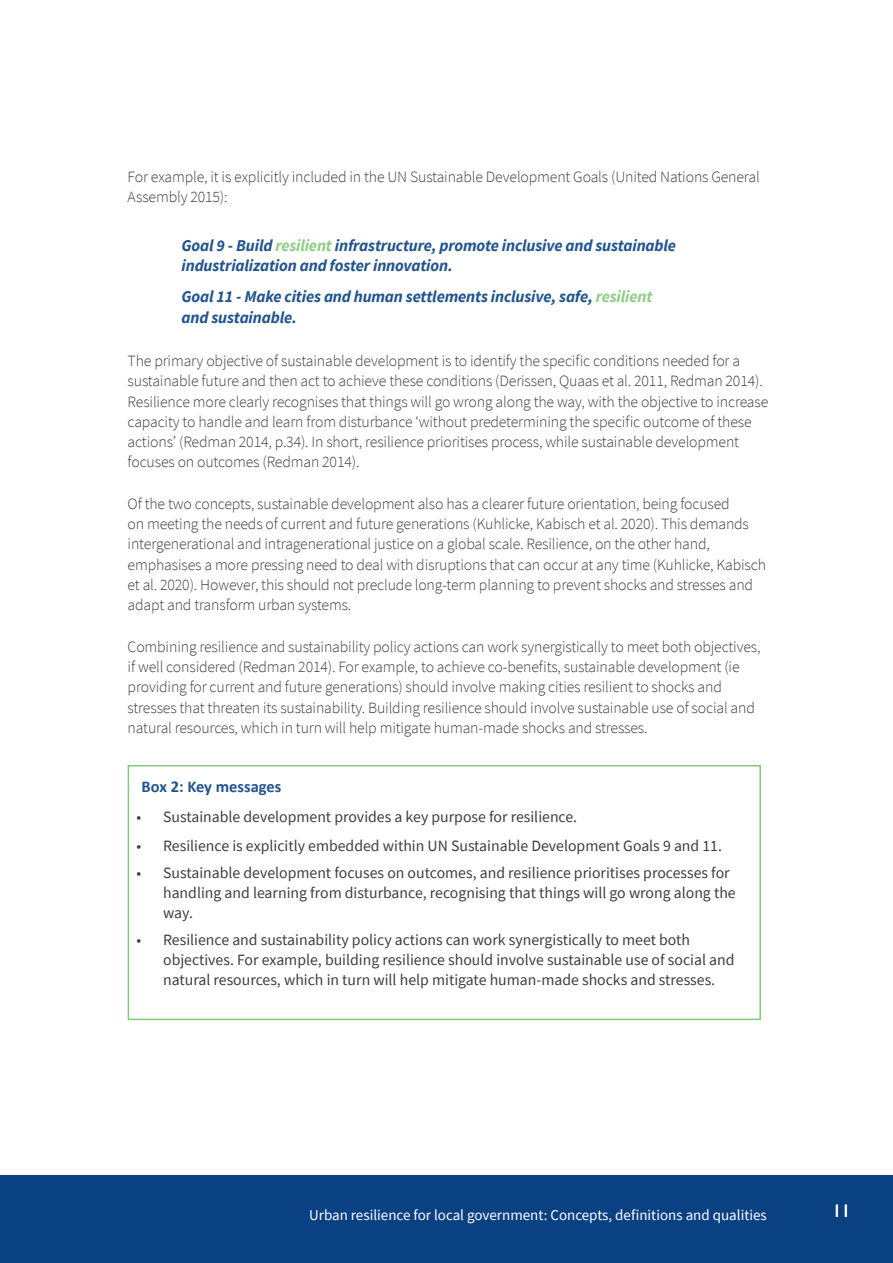
<style>
.page{position:relative;width:893px;height:1263px;background:#fff}
.page>*{position:absolute;margin:0;border:0;box-sizing:border-box;transform-origin:0 0}
.t1{font:18px "Gill Sans";color:#fff}
.subsubsub_heading_bl{font:italic 700 16.5px/20.2px "Source Sans Pro";letter-spacing:-.01em;color:#22548f}
.heading_4{font:700 16.5px "Calibri";color:#22548f}
.body_copy{font:300 15.75px/20.2px "Source Sans Pro";letter-spacing:-.01em;color:#3e3e3f}
.t2{font:15.75px/20.2px "Source Sans Pro";color:#3e3e3f}
.t3{font:15px "Source Sans Pro";color:#fff}
.s1{color:#91cc88}
</style>
<div class="page">
<div style="left:0;top:1176px;width:893px;height:87px;background:#094183"></div>
<div style="left:128px;top:765px;width:633px;height:255px;border:2px solid #84c87d"></div>
<p class="body_copy" style="left:128px;top:167px;width:634px">For example, it is explicitly included in the UN Sustainable Development Goals (United Nations General<br>Assembly 2015):</p>
<p class="subsubsub_heading_bl" style="left:182px;top:235px;width:496px">Goal 9 - Build <span class="s1">resilient</span> infrastructure, promote inclusive and sustainable industrialization and foster innovation.</p>
<p class="subsubsub_heading_bl" style="left:182px;top:286px;width:472px">Goal 11 - Make cities and human settlements inclusive, safe, <span class="s1">resilient </span>and sustainable.</p>
<p class="body_copy" style="left:128px;top:351px;width:642px">The primary objective of sustainable development is to identify the specific conditions needed for a sustainable future and then act to achieve these conditions (Derissen, Quaas et al. 2011, Redman 2014).<br>Resilience more clearly recognises that things will go wrong along the way, with the objective to increase capacity to handle and learn from disturbance ‘without predetermining the specific outcome of these actions’ (Redman 2014, p.34). In short, resilience prioritises process, while sustainable development focuses on outcomes (Redman 2014).</p>
<p class="body_copy" style="left:128px;top:494px;width:640px">Of the two concepts, sustainable development also has a clearer future orientation, being focused<br>on meeting the needs of current and future generations (Kuhlicke, Kabisch et al. 2020). This demands intergenerational and intragenerational justice on a global scale. Resilience, on the other hand, emphasises a more pressing need to deal with disruptions that can occur at any time (Kuhlicke, Kabisch et al. 2020). However, this should not preclude long-term planning to prevent shocks and stresses and adapt and transform urban systems.</p>
<p class="body_copy" style="left:128px;top:636px;width:634px">Combining resilience and sustainability policy actions can work synergistically to meet both objectives, if well considered (Redman 2014). For example, to achieve co-benefits, sustainable development (ie providing for current and future generations) should involve making cities resilient to shocks and stresses that threaten its sustainability. Building resilience should involve sustainable use of social and natural resources, which in turn will help mitigate human-made shocks and stresses.</p>
<p class="heading_4" style="left:142px;top:776px;width:141px">Box 2: Key messages</p>
<p class="t2" style="left:137px;top:807px;width:442px">• Sustainable development provides a key purpose for resilience.</p>
<p class="t2" style="left:137px;top:836px;width:587px">• Resilience is explicitly embedded within UN Sustainable Development Goals 9 and 11.</p>
<p class="t2" style="left:163px;top:862px;width:574px;text-indent:-27px">• Sustainable development focuses on outcomes, and resilience prioritises processes for handling and learning from disturbance, recognising that things will go wrong along the way.</p>
<p class="t2" style="left:163px;top:929px;width:573px;text-indent:-27px">• Resilience and sustainability policy actions can work synergistically to meet both objectives. For example, building resilience should involve sustainable use of social and natural resources, which in turn will help mitigate human-made shocks and stresses.</p>
<p class="t3" style="left:309px;top:1205px;width:459px">Urban resilience for local government: Concepts, definitions and qualities</p>
<p class="t1" style="left:832px;top:1200px;width:19px">11</p>
</div>
